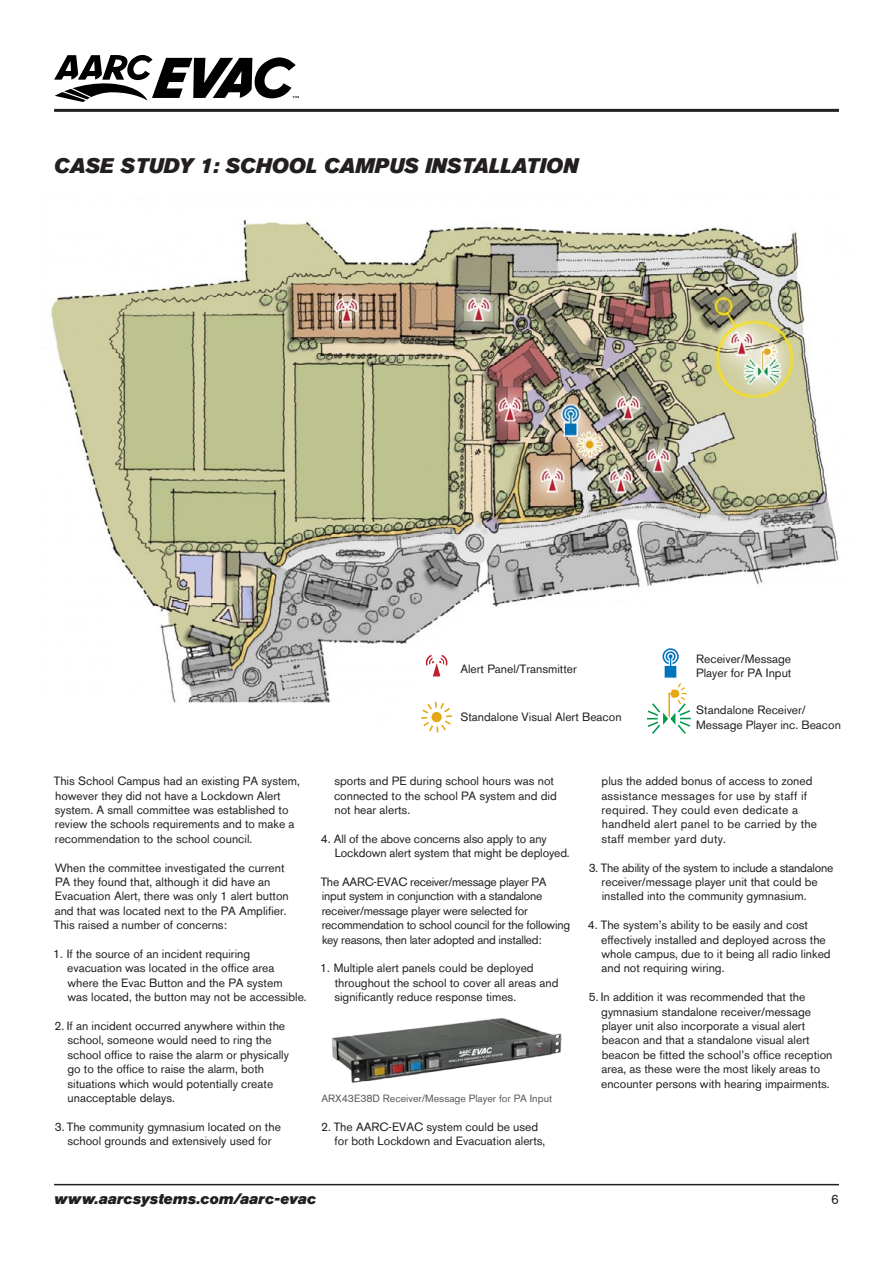
<style>
.page{position:relative;width:893px;height:1263px;background:#fff}
.page>*{position:absolute;margin:0;border:0;box-sizing:border-box;transform-origin:0 0}
.t1{font:italic 21px "Akzidenz Grotesk BQ Super";color:#231f20}
.t2{font:italic 15px "Akzidenz Grotesk BQ Super";letter-spacing:.015em;color:#231f20}
.t3{font:13.5px "Akzidenz Grotesk BE";color:#231f20}
.t4{font:12px/14.4px "Akzidenz Grotesk BE";color:#231f20}
.t5{font:12px/14.4px "Akzidenz Grotesk BE";letter-spacing:-.02em;color:#231f20}
.t6{font:12px/14.4px "Akzidenz Grotesk BE";letter-spacing:.02em;color:#231f20}
.t7{font:10.5px "Akzidenz Grotesk BE";color:#58595b}
</style>
<div class="page">
<hr style="left:54px;top:109px;width:785px;height:3px;background:#231f20">
<hr style="left:54px;top:1184px;width:785px;height:1px;background:#231f20">
<svg style="left:54px;top:55px;width:245px;height:47px"></svg>
<img style="left:51px;top:220px;width:788px;height:483px">
<svg style="left:423px;top:653px;width:27px;height:26px"></svg>
<svg style="left:419px;top:700px;width:35px;height:33px"></svg>
<svg style="left:645px;top:647px;width:47px;height:87px"></svg>
<img style="left:331px;top:1018px;width:231px;height:65px">
<h1 class="t1" style="left:54px;top:154px;width:526px">CASE STUDY 1: SCHOOL CAMPUS INSTALLATION</h1>
<p class="t4" style="left:696px;top:651px;width:97px">Receiver/Message<br>Player for PA Input</p>
<p class="t4" style="left:460px;top:661px;width:118px">Alert Panel/Transmitter</p>
<p class="t4" style="left:460px;top:710px;width:163px">Standalone Visual Alert Beacon</p>
<p class="t4" style="left:696px;top:703px;width:146px">Standalone Receiver/<br>Message Player inc. Beacon</p>
<p class="t4" style="left:54px;top:774px;width:248px">This School Campus had an existing PA system, however they did not have a Lockdown Alert system. A small committee was established to review the schools requirements and to make a recommendation to the school council.</p>
<p class="t4" style="left:54px;top:860px;width:236px">When the committee investigated the current PA they found that, although it did have an Evacuation Alert, there was only 1 alert button and that was located next to the PA Amplifier.<br>This raised a number of concerns:</p>
<p class="t4" style="left:67px;top:947px;width:241px;text-indent:-14px">1. If the source of an incident requiring evacuation was located in the office area where the Evac Button and the PA system<br>was located, the button may not be accessible.</p>
<p class="t4" style="left:67px;top:1019px;width:223px;text-indent:-13px">2. If an incident occurred anywhere within the school, someone would need to ring the school office to raise the alarm or physically go to the office to raise the alarm, both situations which would potentially create unacceptable delays.</p>
<p class="t4" style="left:55px;top:1119px;width:228px;text-align:center">3. The community gymnasium located on the school grounds and extensively used for</p>
<p class="t4" style="left:334px;top:774px;width:224px">sports and PE during school hours was not connected to the school PA system and did not hear alerts.</p>
<p class="t4" style="left:335px;top:831px;width:236px;text-indent:-14px">4. All of the above concerns also apply to any<br>Lockdown alert system that might be deployed.</p>
<p class="t5" style="left:321px;top:875px;width:251px">The AARC-EVAC receiver/message player PA input system in conjunction with a standalone receiver/message player were selected for recommendation to school council for the following key reasons, then later adopted and installed:</p>
<p class="t4" style="left:334px;top:961px;width:226px;text-indent:-14px">1. Multiple alert panels could be deployed throughout the school to cover all areas and significantly reduce response times.</p>
<p class="t7" style="left:321px;top:1092px;width:232px">ARX43E38D Receiver/Message Player for PA Input</p>
<p class="t4" style="left:335px;top:1119px;width:212px;text-indent:-13px">2. The AARC-EVAC system could be used for both Lockdown and Evacuation alerts,</p>
<p class="t6" style="left:601px;top:774px;width:217px">plus the added bonus of access to zoned assistance messages for use by staff if required. They could even dedicate a handheld alert panel to be carried by the staff member yard duty.</p>
<p class="t4" style="left:602px;top:860px;width:233px;text-indent:-13px">3. The ability of the system to include a standalone receiver/message player unit that could be installed into the community gymnasium.</p>
<p class="t4" style="left:601px;top:918px;width:231px;text-indent:-13px">4. The system’s ability to be easily and cost effectively installed and deployed across the whole campus, due to it being all radio linked and not requiring wiring.</p>
<p class="t4" style="left:601px;top:990px;width:233px;text-indent:-12px">5. In addition it was recommended that the gymnasium standalone receiver/message player unit also incorporate a visual alert beacon and that a standalone visual alert beacon be fitted the school’s office reception area, as these were the most likely areas to encounter persons with hearing impairments.</p>
<p class="t2" style="left:54px;top:1190px;width:264px">www.aarcsystems.com/aarc-evac</p>
<p class="t3" style="left:831px;top:1191px;width:9px">6</p>
</div>
